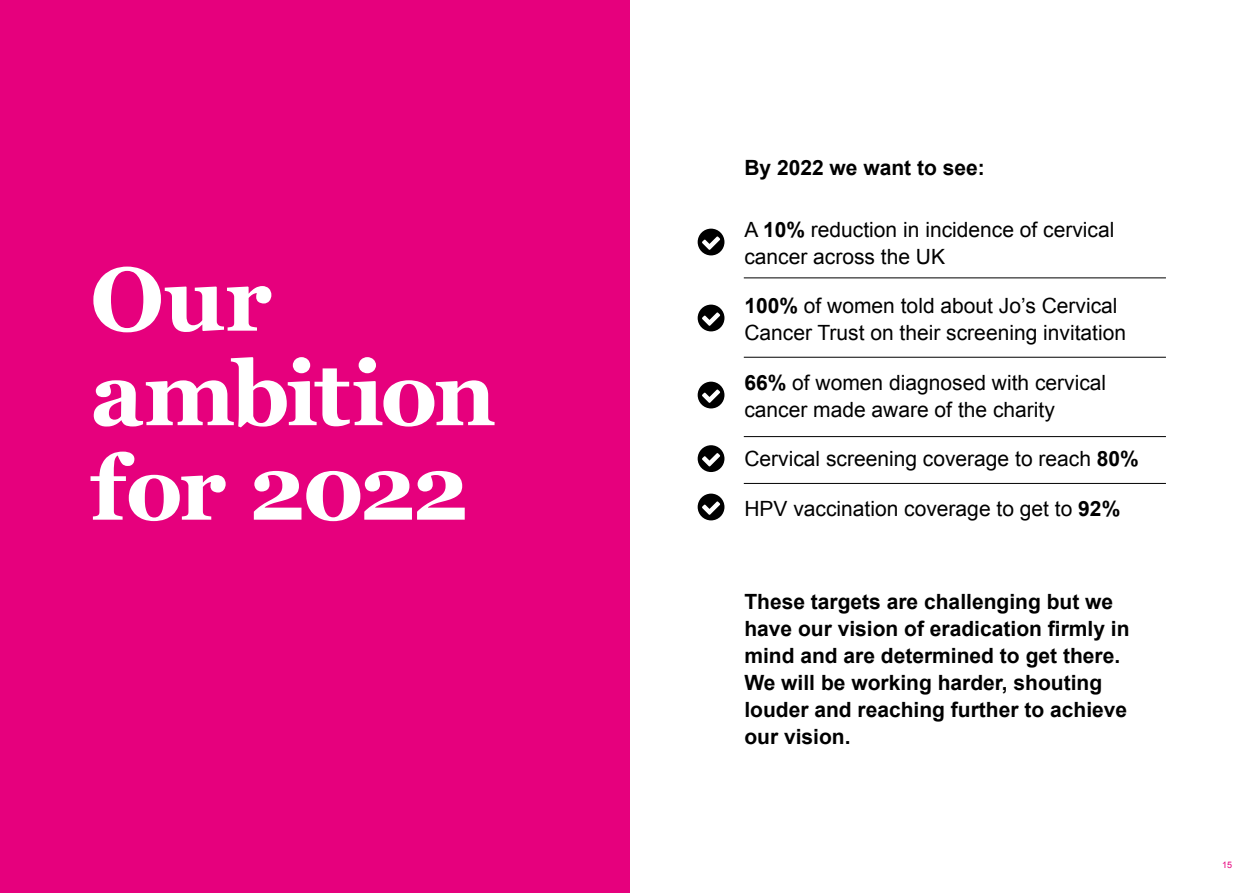
<style>
.page{position:relative;width:1259px;height:893px;background:#fff}
.page>*{position:absolute;margin:0;border:0;box-sizing:border-box;transform-origin:0 0}
.t1{font:700 90px/94.5px "Georgia";letter-spacing:-.04em;color:#fff}
.t2{font:21px/27px "Arial";color:#000}
.t3{font:700 21px/27px "Arial";color:#000}
.t4{font:9px "Arial";color:#e6007d}
.s1{font-weight:700}
</style>
<div class="page">
<div style="left:0;top:0;width:629px;height:893px;background:#e6007d"></div>
<hr style="left:744px;top:277px;width:422px;height:1px;background:#000">
<hr style="left:744px;top:357px;width:422px;height:1px;background:#000">
<hr style="left:744px;top:436px;width:422px;height:1px;background:#000">
<hr style="left:744px;top:483px;width:422px;height:1px;background:#000">
<svg style="left:697px;top:445px;width:27px;height:27px"></svg>
<svg style="left:697px;top:494px;width:27px;height:26px"></svg>
<svg style="left:697px;top:382px;width:27px;height:26px"></svg>
<svg style="left:697px;top:305px;width:27px;height:26px"></svg>
<svg style="left:697px;top:229px;width:27px;height:26px"></svg>
<h1 class="t1" style="left:90px;top:248px;width:407px">Our ambition for 2022</h1>
<p class="t3" style="left:744px;top:155px;width:242px">By 2022 we want to see:</p>
<p class="t2" style="left:744px;top:216px;width:371px">A <span class="s1">10%</span> reduction in incidence of cervical cancer across the UK</p>
<p class="t2" style="left:744px;top:293px;width:383px"><span class="s1">100%</span> of women told about Jo’s Cervical<br>Cancer Trust on their screening invitation</p>
<p class="t2" style="left:744px;top:369px;width:363px"><span class="s1">66%</span> of women diagnosed with cervical cancer made aware of the charity</p>
<p class="t2" style="left:744px;top:446px;width:396px">Cervical screening coverage to reach <span class="s1">80%</span></p>
<p class="t2" style="left:744px;top:495px;width:377px">HPV vaccination coverage to get to <span class="s1">92%</span></p>
<p class="t3" style="left:744px;top:589px;width:387px">These targets are challenging but we have our vision of eradication firmly in mind and are determined to get there.<br>We will be working harder, shouting louder and reaching further to achieve our vision.</p>
<p class="t4" style="left:1222px;top:859px;width:12px">15</p>
</div>
